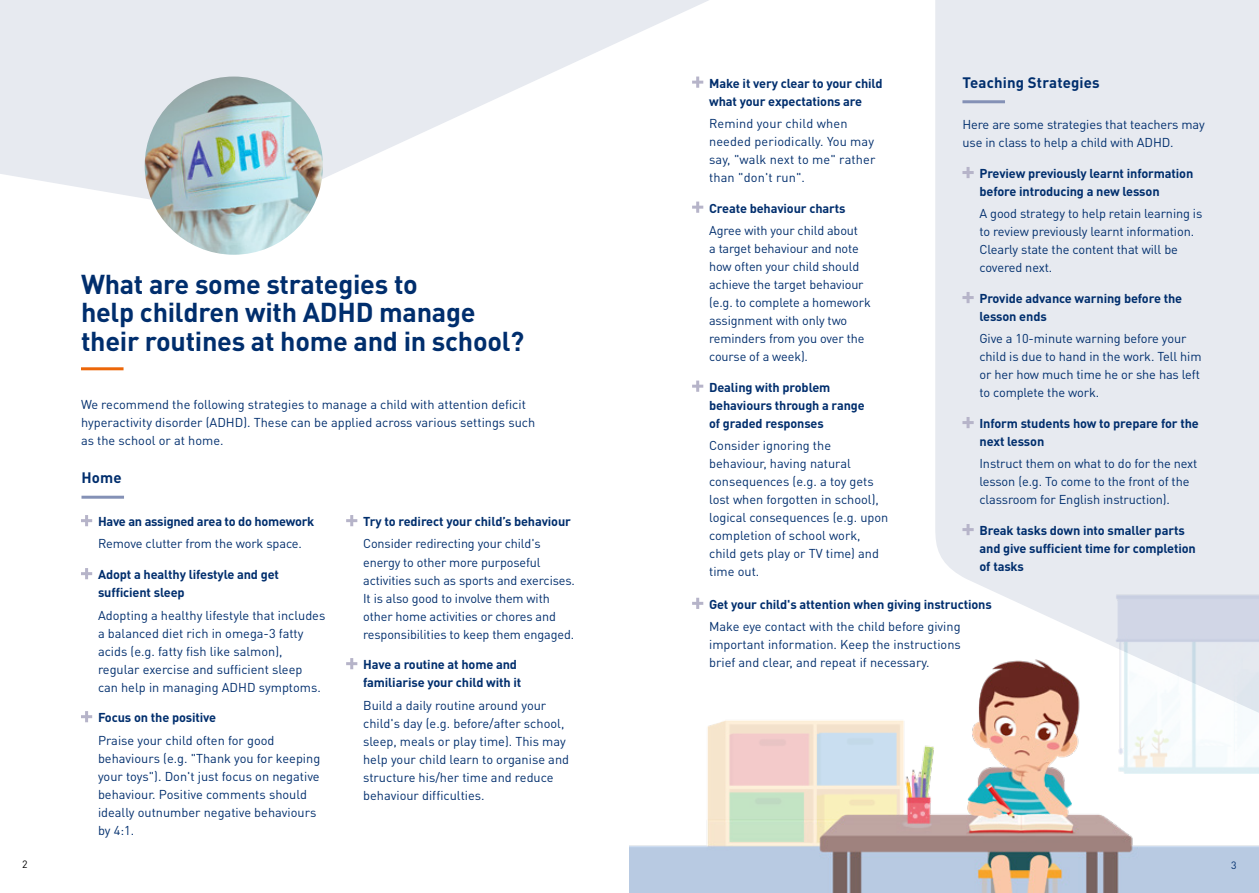
<style>
.page{position:relative;width:1259px;height:893px;background:#fff}
.page>*{position:absolute;margin:0;border:0;box-sizing:border-box;transform-origin:0 0}
.t1{font:700 27px/28.5px "DINOT";letter-spacing:-.01em;color:#002e6d}
.t2{font:700 15px "DINOT";letter-spacing:.01em;color:#002e6d}
.t3{font:12.75px/18px "DINOT";letter-spacing:-.01em;color:#002e6d}
.t4{font:700 12.75px/18px "DINOT";letter-spacing:-.01em;color:#002e6d}
.t5{font:12.75px/18px "DINOT";letter-spacing:.01em;color:#002e6d}
.t6{font:10.5px "DINOT";color:#000}
.t7{font:10.5px "DINOT";color:#002e6d}
</style>
<div class="page">
<svg style="left:0;top:0;width:709px;height:212px;fill:#e7eaf0"></svg>
<img style="left:629px;top:597px;width:630px;height:296px">
<svg style="left:935px;top:0;width:324px;height:731px;background:#e6e8ed"></svg>
<hr style="left:81px;top:367px;width:43px;height:3px;background:#ec6608">
<img style="left:145px;top:77px;width:178px;height:178px;border-radius:89px">
<svg style="left:81px;top:515px;width:11px;height:11px"></svg>
<svg style="left:81px;top:568px;width:11px;height:11px"></svg>
<svg style="left:81px;top:711px;width:11px;height:11px"></svg>
<svg style="left:962px;top:167px;width:11px;height:11px"></svg>
<svg style="left:962px;top:292px;width:11px;height:11px"></svg>
<svg style="left:962px;top:417px;width:11px;height:11px"></svg>
<svg style="left:962px;top:524px;width:11px;height:11px"></svg>
<svg style="left:346px;top:515px;width:11px;height:11px"></svg>
<svg style="left:346px;top:658px;width:11px;height:11px"></svg>
<svg style="left:692px;top:77px;width:11px;height:11px"></svg>
<svg style="left:692px;top:202px;width:11px;height:11px"></svg>
<svg style="left:692px;top:381px;width:11px;height:11px"></svg>
<hr style="left:81px;top:496px;width:43px;height:3px;background:#8491b6">
<hr style="left:962px;top:100px;width:43px;height:3px;background:#8491b6">
<svg style="left:692px;top:598px;width:11px;height:11px"></svg>
<p class="t6" style="left:22px;top:857px;width:7px">2</p>
<h1 class="t1" style="left:81px;top:269px;width:445px">What are some strategies to<br>help children with ADHD manage their routines at home and in school?</h1>
<p class="t3" style="left:81px;top:394px;width:456px">We recommend the following strategies to manage a child with attention deficit hyperactivity disorder (ADHD). These can be applied across various settings such as the school or at home.</p>
<p class="t2" style="left:81px;top:468px;width:42px">Home</p>
<p class="t4" style="left:98px;top:512px;width:218px">Have an assigned area to do homework</p>
<p class="t3" style="left:98px;top:534px;width:205px">Remove clutter from the work space.</p>
<p class="t4" style="left:98px;top:565px;width:183px">Adopt a healthy lifestyle and get sufficient sleep</p>
<p class="t3" style="left:98px;top:605px;width:229px">Adopting a healthy lifestyle that includes a balanced diet rich in omega-3 fatty acids (e.g. fatty fish like salmon), regular exercise and sufficient sleep can help in managing ADHD symptoms.</p>
<p class="t4" style="left:98px;top:708px;width:120px">Focus on the positive</p>
<p class="t3" style="left:98px;top:730px;width:224px">Praise your child often for good behaviours (e.g. "Thank you for keeping your toys"). Don't just focus on negative behaviour. Positive comments should ideally outnumber negative behaviours by 4:1.</p>
<p class="t4" style="left:363px;top:512px;width:209px">Try to redirect your child’s behaviour</p>
<p class="t3" style="left:363px;top:534px;width:213px">Consider redirecting your child's energy to other more purposeful activities such as sports and exercises.<br>It is also good to involve them with other home activities or chores and responsibilities to keep them engaged.</p>
<p class="t4" style="left:363px;top:655px;width:160px">Have a routine at home and familiarise your child with it</p>
<p class="t3" style="left:363px;top:695px;width:207px">Build a daily routine around your child's day (e.g. before/after school, sleep, meals or play time). This may help your child learn to organise and structure his/her time and reduce behaviour difficulties.</p>
<p class="t4" style="left:709px;top:74px;width:175px">Make it very clear to your child what your expectations are</p>
<p class="t5" style="left:709px;top:114px;width:168px">Remind your child when needed periodically. You may say, "walk next to me" rather than "don't run".</p>
<p class="t4" style="left:709px;top:199px;width:138px">Create behaviour charts</p>
<p class="t3" style="left:709px;top:221px;width:163px">Agree with your child about<br>a target behaviour and note how often your child should achieve the target behaviour (e.g. to complete a homework assignment with only two reminders from you over the course of a week).</p>
<p class="t4" style="left:709px;top:378px;width:157px">Dealing with problem behaviours through a range of graded responses</p>
<p class="t3" style="left:709px;top:436px;width:181px">Consider ignoring the behaviour, having natural consequences (e.g. a toy gets lost when forgotten in school), logical consequences (e.g. upon completion of school work, child gets play or TV time) and time out.</p>
<p class="t2" style="left:962px;top:72px;width:139px">Teaching Strategies</p>
<p class="t3" style="left:962px;top:115px;width:244px">Here are some strategies that teachers may use in class to help a child with ADHD.</p>
<p class="t4" style="left:979px;top:164px;width:215px">Preview previously learnt information before introducing a new lesson</p>
<p class="t3" style="left:979px;top:204px;width:224px">A good strategy to help retain learning is to review previously learnt information.<br>Clearly state the content that will be covered next.</p>
<p class="t4" style="left:979px;top:289px;width:204px">Provide advance warning before the lesson ends</p>
<p class="t3" style="left:979px;top:329px;width:224px">Give a 10-minute warning before your child is due to hand in the work. Tell him or her how much time he or she has left to complete the work.</p>
<p class="t4" style="left:979px;top:414px;width:221px">Inform students how to prepare for the next lesson</p>
<p class="t3" style="left:979px;top:454px;width:219px">Instruct them on what to do for the next lesson (e.g. To come to the front of the classroom for English instruction).</p>
<p class="t4" style="left:979px;top:521px;width:218px">Break tasks down into smaller parts and give sufficient time for completion of tasks</p>
<p class="t4" style="left:709px;top:595px;width:284px">Get your child's attention when giving instructions</p>
<p class="t3" style="left:709px;top:617px;width:253px;text-align:justify">Make eye contact with the child before giving important information. Keep the instructions brief and clear, and repeat if necessary.</p>
<p class="t7" style="left:1231px;top:858px;width:7px">3</p>
</div>
